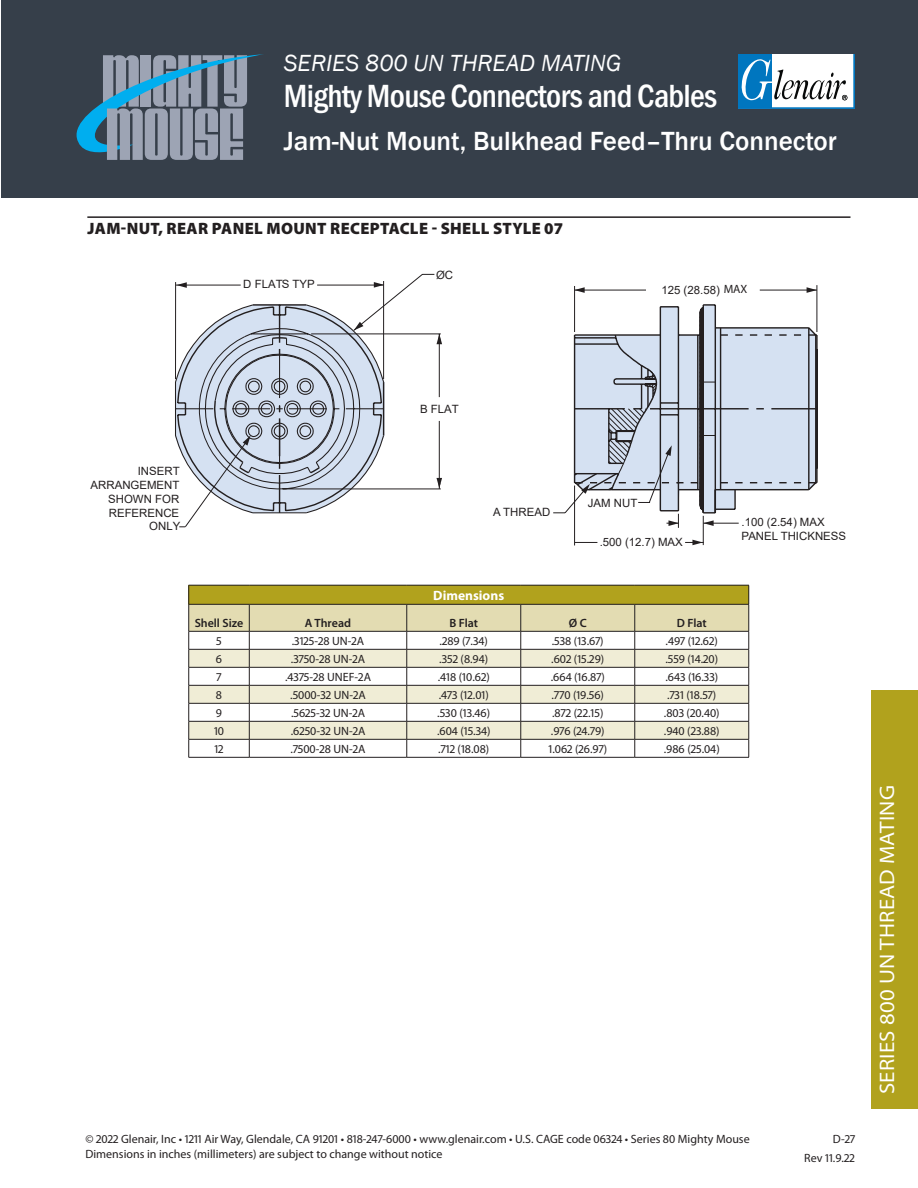
<style>
.page{position:relative;width:918px;height:1188px;background:#fff}
.page>*{position:absolute;margin:0;border:0;box-sizing:border-box;transform-origin:0 0}
.t1{font:500 condensed 33px "Franklin Gothic";letter-spacing:-.02em;color:#fff}
.t2{font:500 27px "Franklin Gothic";color:#fff}
.t3{font:italic 24px "Franklin Gothic";color:#fff}
.t4{font:semi-expanded 21px "Myriad Pro";letter-spacing:.01em;color:#fff}
.t5{font:900 16.5px "Myriad Pro";letter-spacing:.02em;color:#231f20}
.t6{font:700 13.5px "Myriad Pro";color:#fff}
.t7{font:12px "Myriad Pro";color:#231f20}
.t8{font:600 12px "Myriad Pro";color:#231f20}
.t9{font:11.4px/13.6px "Arial";color:#231f20;text-align:right}
.s1{font-family:"Myriad Pro";font-size:12px}
</style>
<div class="page">
<div style="left:872px;top:690px;width:46px;height:418px;background:#b1a21d"></div>
<div style="left:2px;top:0;width:916px;height:198px;background:#363f4a"></div>
<svg style="left:738px;top:54px;width:117px;height:55px"></svg>
<svg style="left:188px;top:585px;width:562px;height:172px"></svg>
<hr style="left:189px;top:757px;width:60px;height:1px;background:#231f20">
<hr style="left:249px;top:757px;width:158px;height:1px;background:#231f20">
<hr style="left:407px;top:757px;width:114px;height:1px;background:#231f20">
<hr style="left:521px;top:757px;width:114px;height:1px;background:#231f20">
<hr style="left:635px;top:757px;width:114px;height:1px;background:#231f20">
<hr style="left:407px;top:631px;width:114px;height:1px;background:#231f20">
<hr style="left:521px;top:631px;width:114px;height:1px;background:#231f20">
<hr style="left:635px;top:631px;width:114px;height:1px;background:#231f20">
<hr style="left:574px;top:486px;width:1px;height:59px;background:#231f20">
<hr style="left:817px;top:285px;width:1px;height:47px;background:#231f20">
<svg style="left:659px;top:303px;width:159px;height:211px"></svg>
<svg style="left:659px;top:326px;width:158px;height:166px"></svg>
<svg style="left:175px;top:273px;width:484px;height:255px"></svg>
<hr style="left:760px;top:290px;width:57px;height:1px;background:#231f20">
<hr style="left:703px;top:523px;width:36px;height:1px;background:#231f20">
<svg style="left:575px;top:542px;width:22px;height:1px"></svg>
<svg style="left:667px;top:514px;width:12px;height:14px"></svg>
<svg style="left:807px;top:287px;width:10px;height:6px"></svg>
<svg style="left:374px;top:282px;width:10px;height:6px"></svg>
<svg style="left:176px;top:282px;width:11px;height:6px"></svg>
<svg style="left:685px;top:516px;width:29px;height:29px"></svg>
<svg style="left:574px;top:287px;width:11px;height:6px"></svg>
<svg style="left:608px;top:373px;width:108px;height:130px"></svg>
<svg style="left:581px;top:484px;width:9px;height:10px"></svg>
<svg style="left:175px;top:305px;width:267px;height:223px"></svg>
<hr style="left:87px;top:216px;width:764px;height:2px;background:#231f20">
<div style="left:646px;top:284px;width:15px;height:11px;background:#fff"></div>
<svg style="left:77px;top:54px;width:186px;height:106px"></svg>
<h3 class="t3" style="left:284px;top:48px;width:339px">SERIES 800 UN THREAD MATING</h3>
<h1 class="t1" style="left:284px;top:74px;width:435px">Mighty Mouse Connectors and Cables</h1>
<h2 class="t2" style="left:284px;top:125px;width:555px">Jam-Nut Mount, Bulkhead Feed–Thru Connector</h2>
<h3 class="t5" style="left:88px;top:219px;width:477px">JAM-NUT, REAR PANEL MOUNT RECEPTACLE - SHELL STYLE 07</h3>
<p class="t9" style="left:243px;top:277px;width:73px">D FLATS TYP</p>
<p class="t9" style="left:436px;top:268px;width:19px">ØC</p>
<p class="t9" style="left:652px;top:283px;width:97px">1.125 (28.58) <span class="s1">MAX</span></p>
<p class="t9" style="left:420px;top:402px;width:40px">B FLAT</p>
<p class="t9" style="left:91px;top:464px;width:91px">INSERT<br>ARRANGEMENT<br>SHOWN FOR<br>REFERENCE<br>ONLY</p>
<p class="t9" style="left:493px;top:505px;width:58px">A THREAD</p>
<p class="t9" style="left:588px;top:496px;width:51px">JAM NUT</p>
<p class="t9" style="left:600px;top:535px;width:85px">.500 (12.7) MAX</p>
<p class="t6" style="left:433px;top:586px;width:72px">Dimensions</p>
<p class="t8" style="left:195px;top:615px;width:50px">Shell Size</p>
<p class="t8" style="left:305px;top:615px;width:48px">A Thread</p>
<p class="t8" style="left:449px;top:615px;width:30px">B Flat</p>
<p class="t8" style="left:569px;top:615px;width:19px">Ø C</p>
<p class="t8" style="left:677px;top:615px;width:31px">D Flat</p>
<p class="t7" style="left:216px;top:633px;width:7px">5</p>
<p class="t7" style="left:292px;top:633px;width:74px">.3125-28 UN-2A</p>
<p class="t7" style="left:440px;top:633px;width:50px">.289 (7.34)</p>
<p class="t7" style="left:552px;top:633px;width:53px">.538 (13.67)</p>
<p class="t7" style="left:666px;top:633px;width:54px">.497 (12.62)</p>
<p class="t7" style="left:216px;top:651px;width:8px">6</p>
<p class="t7" style="left:291px;top:651px;width:76px">.3750-28 UN-2A</p>
<p class="t7" style="left:439px;top:651px;width:50px">.352 (8.94)</p>
<p class="t7" style="left:551px;top:651px;width:55px">.602 (15.29)</p>
<p class="t7" style="left:665px;top:651px;width:54px">.559 (14.20)</p>
<p class="t7" style="left:217px;top:669px;width:6px">7</p>
<p class="t7" style="left:285px;top:669px;width:87px">.4375-28 UNEF-2A</p>
<p class="t7" style="left:438px;top:669px;width:54px">.418 (10.62)</p>
<p class="t7" style="left:551px;top:669px;width:55px">.664 (16.87)</p>
<p class="t7" style="left:665px;top:669px;width:54px">.643 (16.33)</p>
<p class="t7" style="left:216px;top:687px;width:8px">8</p>
<p class="t7" style="left:290px;top:687px;width:77px">.5000-32 UN-2A</p>
<p class="t7" style="left:439px;top:687px;width:52px">.473 (12.01)</p>
<p class="t7" style="left:552px;top:687px;width:54px">.770 (19.56)</p>
<p class="t7" style="left:667px;top:687px;width:51px">.731 (18.57)</p>
<p class="t7" style="left:216px;top:705px;width:8px">9</p>
<p class="t7" style="left:291px;top:705px;width:76px">.5625-32 UN-2A</p>
<p class="t7" style="left:437px;top:705px;width:54px">.530 (13.46)</p>
<p class="t7" style="left:552px;top:705px;width:53px">.872 (22.15)</p>
<p class="t7" style="left:664px;top:705px;width:57px">.803 (20.40)</p>
<p class="t7" style="left:214px;top:723px;width:12px">10</p>
<p class="t7" style="left:291px;top:723px;width:76px">.6250-32 UN-2A</p>
<p class="t7" style="left:437px;top:723px;width:55px">.604 (15.34)</p>
<p class="t7" style="left:551px;top:723px;width:55px">.976 (24.79)</p>
<p class="t7" style="left:664px;top:723px;width:57px">.940 (23.88)</p>
<p class="t7" style="left:214px;top:741px;width:11px">12</p>
<p class="t7" style="left:291px;top:741px;width:77px">.7500-28 UN-2A</p>
<p class="t7" style="left:438px;top:741px;width:53px">.712 (18.08)</p>
<p class="t7" style="left:548px;top:741px;width:60px">1.062 (26.97)</p>
<p class="t7" style="left:664px;top:741px;width:57px">.986 (25.04)</p>
<p class="t9" style="left:742px;top:515px;width:106px;text-align:left">.100 (2.54) MAX<br>PANEL THICKNESS</p>
<p class="t7" style="left:86px;top:1132px;width:666px">© 2022 Glenair, Inc • 1211 Air Way, Glendale, CA 91201 • 818-247-6000 • www.glenair.com • U.S. CAGE code 06324 • Series 80 Mighty Mouse</p>
<p class="t7" style="left:833px;top:1132px;width:24px">D-27</p>
<p class="t7" style="left:86px;top:1147px;width:359px">Dimensions in inches (millimeters) are subject to change without notice</p>
<p class="t7" style="left:804px;top:1150px;width:52px">Rev 11.9.22</p>
<h3 class="t4" style="left:874px;top:1094px;width:310px;rotate:-90deg">SERIES 800 UN THREAD MATING</h3>
</div>
